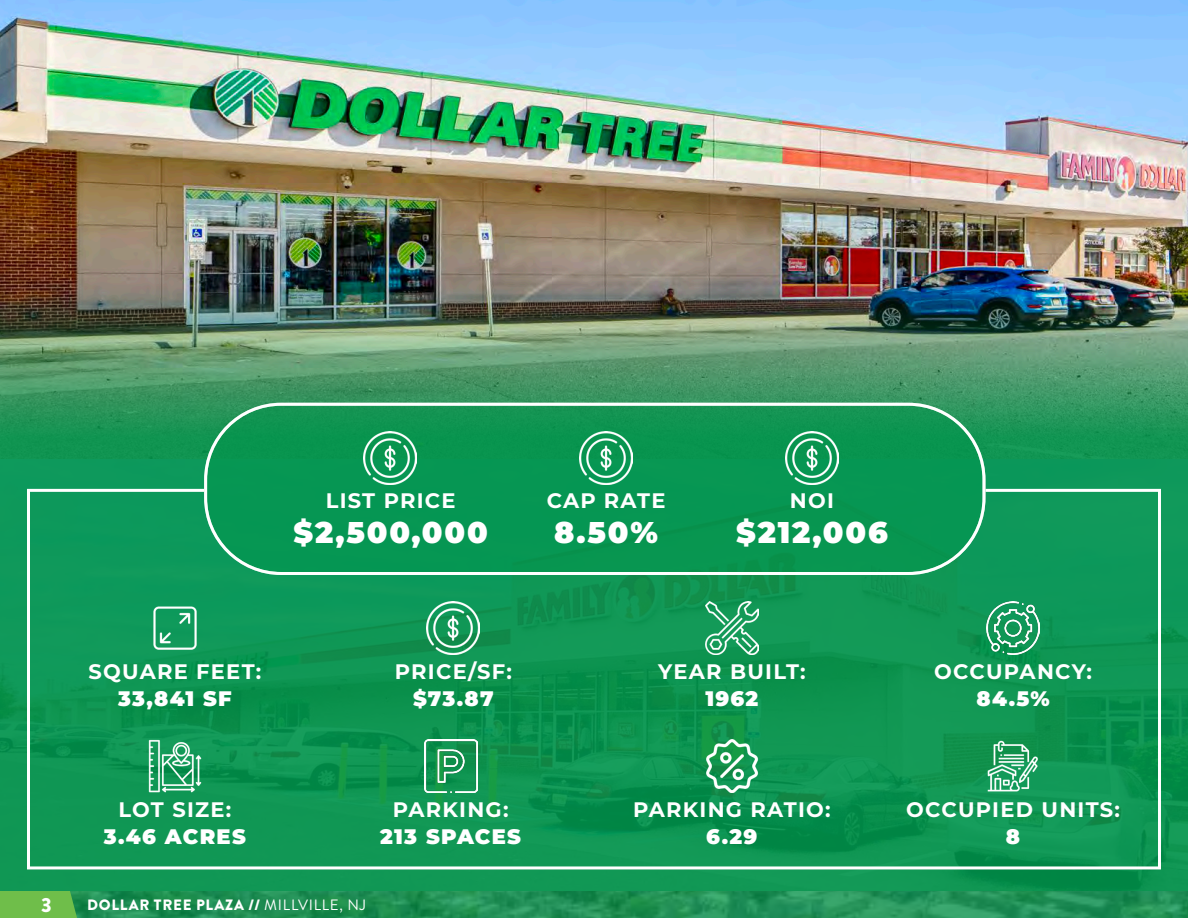
<style>
.page{position:relative;width:1188px;height:918px;background:#fff}
.page>*{position:absolute;margin:0;border:0;box-sizing:border-box;transform-origin:0 0}
.t1{font:900 30px "Montserrat";letter-spacing:.06em;color:#fff}
.t2{font:700 21px "Montserrat";letter-spacing:.06em;color:#fff}
.t3{font:900 21px "Montserrat";letter-spacing:.06em;color:#fff}
.t4{font:900 20.4px "Brandon Grotesque";color:#fff}
.t5{font:900 15px "Brandon Grotesque";letter-spacing:.05em;color:#fff}
.s1{font-weight:400}
</style>
<div class="page">
<img style="left:0;top:0;width:1188px;height:68px">
<svg style="left:77px;top:891px;width:1111px;height:27px;background:#219056"></svg>
<div style="left:0;top:891px;width:77px;height:27px;background:#6fbe4a"></div>
<img style="left:0;top:68px;width:1188px;height:823px">
<svg style="left:25px;top:487px;width:1137px;height:384px;background:#169859"></svg>
<div style="left:206px;top:404px;width:778px;height:170px;background:#079653;border-radius:76px"></div>
<div style="left:204px;top:403px;width:782px;height:172px;border:3px solid #fff;border-radius:76px"></div>
<img style="left:364px;top:432px;width:53px;height:53px">
<img style="left:580px;top:432px;width:53px;height:53px">
<img style="left:786px;top:432px;width:52px;height:53px">
<p class="t2" style="left:326px;top:486px;width:131px">LIST PRICE</p>
<p class="t1" style="left:294px;top:510px;width:196px">$2,500,000</p>
<p class="t2" style="left:547px;top:486px;width:120px">CAP RATE</p>
<p class="t1" style="left:554px;top:510px;width:105px">8.50%</p>
<p class="t2" style="left:790px;top:486px;width:46px">NOI</p>
<p class="t1" style="left:736px;top:510px;width:153px">$212,006</p>
<p class="t2" style="left:89px;top:657px;width:174px">SQUARE FEET:</p>
<p class="t3" style="left:118px;top:683px;width:115px">33,841 SF</p>
<p class="t2" style="left:395px;top:657px;width:119px">PRICE/SF:</p>
<p class="t3" style="left:413px;top:683px;width:82px">$73.87</p>
<p class="t2" style="left:118px;top:794px;width:114px">LOT SIZE:</p>
<p class="t3" style="left:104px;top:820px;width:143px">3.46 ACRES</p>
<p class="t2" style="left:393px;top:794px;width:117px">PARKING:</p>
<p class="t3" style="left:380px;top:820px;width:142px">213 SPACES</p>
<p class="t4" style="left:41px;top:890px;width:12px">3</p>
<p class="t5" style="left:87px;top:894px;width:280px">DOLLAR TREE PLAZA // <span class="s1">MILLVILLE, NJ</span></p>
<p class="t2" style="left:658px;top:657px;width:149px">YEAR BUILT:</p>
<p class="t3" style="left:705px;top:683px;width:55px">1962</p>
<p class="t2" style="left:633px;top:794px;width:199px">PARKING RATIO:</p>
<p class="t3" style="left:706px;top:821px;width:53px">6.29</p>
<p class="t2" style="left:934px;top:657px;width:159px">OCCUPANCY:</p>
<p class="t3" style="left:977px;top:683px;width:75px">84.5%</p>
<p class="t2" style="left:906px;top:794px;width:215px">OCCUPIED UNITS:</p>
<p class="t3" style="left:1006px;top:821px;width:16px">8</p>
</div>
